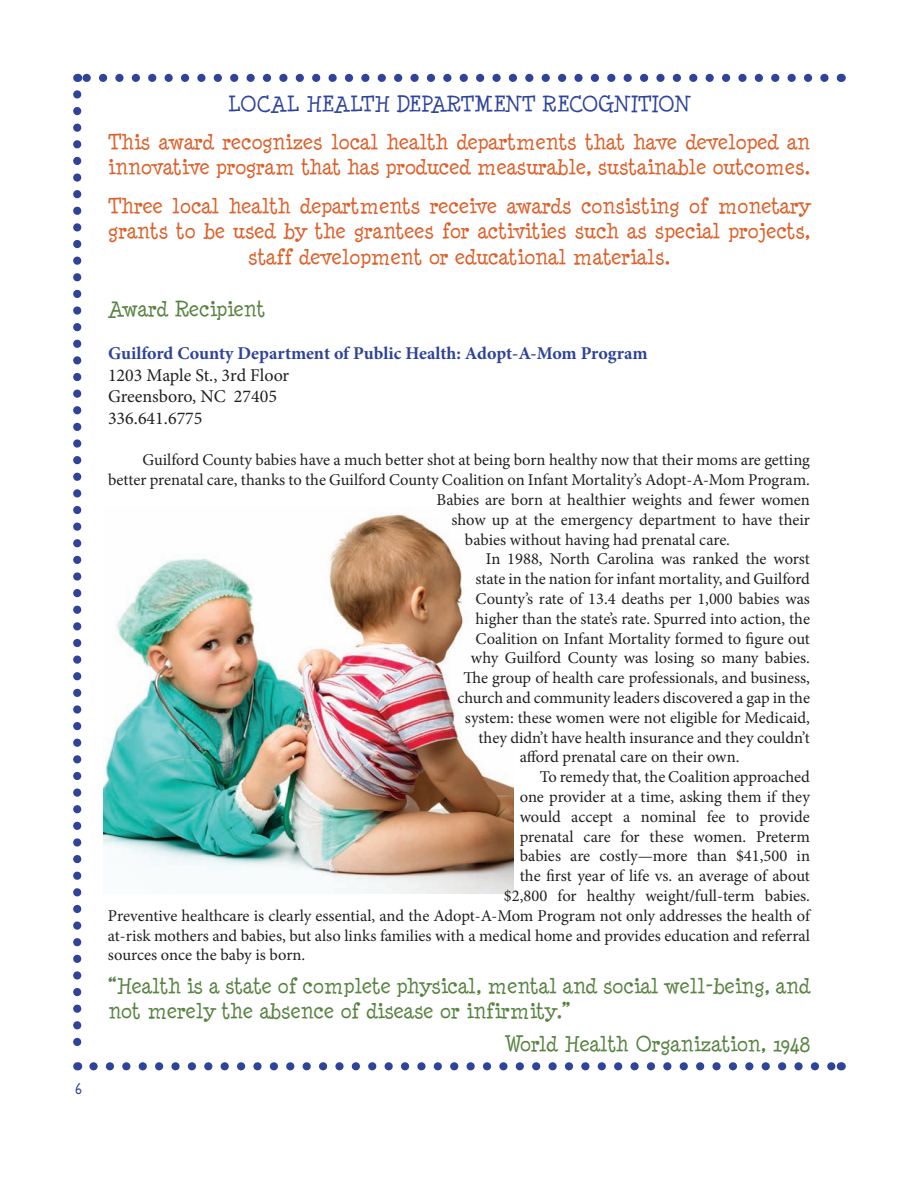
<style>
.page{position:relative;width:918px;height:1188px;background:#fff}
.page>*{position:absolute;margin:0;border:0;box-sizing:border-box;transform-origin:0 0}
.t1{font:21px/25.2px "Minya Nouvelle";color:#dd5e27}
.t2{font:21px/25.2px "Minya Nouvelle";color:#588241}
.t3{font:21px "Minya Nouvelle";color:#2e4399}
.t4{font:700 18px "Minion Pro";letter-spacing:-.005em;color:#2e4399}
.t5{font:18px/21.6px "Minion Pro";color:#231f20}
.t6{font:16.5px "Minion Pro";letter-spacing:-.005em;color:#231f20}
.t7{font:15px "Minya Nouvelle";color:#2e4399}
</style>
<div class="page">
<img style="left:104px;top:514px;width:409px;height:379px">
<svg style="left:93px;top:1062px;width:740px;height:8px"></svg>
<svg style="left:85px;top:74px;width:740px;height:8px"></svg>
<svg style="left:73px;top:94px;width:8px;height:976px"></svg>
<p class="t7" style="left:75px;top:1080px;width:8px">6</p>
<p class="t3" style="left:227px;top:92px;width:465px">LOCAL HEALTH DEPARTMENT RECOGNITION</p>
<p class="t1" style="left:108px;top:130px;width:704px">This award recognizes local health departments that have developed an innovative program that has produced measurable, sustainable outcomes.</p>
<p class="t1" style="left:108px;top:193px;width:704px;text-align:center">Three local health departments receive awards consisting of monetary grants to be used by the grantees for activities such as special projects, staff development or educational materials.</p>
<p class="t2" style="left:108px;top:296px;width:159px">Award Recipient</p>
<p class="t4" style="left:108px;top:341px;width:541px">Guilford County Department of Public Health: Adopt-A-Mom Program</p>
<p class="t5" style="left:108px;top:364px;width:183px">1203 Maple St., 3rd Floor<br>Greensboro, NC 27405<br>336.641.6775</p>
<p class="t6" style="left:143px;top:449px;width:669px">Guilford County babies have a much better shot at being born healthy now that their moms are getting</p>
<p class="t6" style="left:108px;top:469px;width:703px">better prenatal care, thanks to the Guilford County Coalition on Infant Mortality’s Adopt-A-Mom Program.</p>
<p class="t6" style="left:436px;top:489px;width:375px">Babies are born at healthier weights and fewer women</p>
<p class="t6" style="left:451px;top:508px;width:360px">show up at the emergency department to have their</p>
<p class="t6" style="left:465px;top:528px;width:267px">babies without having had prenatal care.</p>
<p class="t6" style="left:486px;top:548px;width:326px">In 1988, North Carolina was ranked the worst</p>
<p class="t6" style="left:475px;top:568px;width:336px">state in the nation for infant mortality, and Guilford</p>
<p class="t6" style="left:475px;top:588px;width:336px">County’s rate of 13.4 deaths per 1,000 babies was</p>
<p class="t6" style="left:475px;top:607px;width:336px">higher than the state’s rate. Spurred into action, the</p>
<p class="t6" style="left:475px;top:627px;width:336px">Coalition on Infant Mortality formed to figure out</p>
<p class="t6" style="left:471px;top:647px;width:340px">why Guilford County was losing so many babies.</p>
<p class="t6" style="left:463px;top:667px;width:348px">The group of health care professionals, and business,</p>
<p class="t6" style="left:457px;top:687px;width:354px">church and community leaders discovered a gap in the</p>
<p class="t6" style="left:465px;top:706px;width:346px">system: these women were not eligible for Medicaid,</p>
<p class="t6" style="left:478px;top:726px;width:333px">they didn’t have health insurance and they couldn’t</p>
<p class="t6" style="left:520px;top:746px;width:221px">afford prenatal care on their own.</p>
<p class="t6" style="left:540px;top:766px;width:272px">To remedy that, the Coalition approached</p>
<p class="t6" style="left:520px;top:786px;width:292px">one provider at a time, asking them if they</p>
<p class="t6" style="left:520px;top:805px;width:292px">would accept a nominal fee to provide</p>
<p class="t6" style="left:520px;top:825px;width:292px">prenatal care for these women. Preterm</p>
<p class="t6" style="left:520px;top:845px;width:292px">babies are costly—more than $41,500 in</p>
<p class="t6" style="left:520px;top:865px;width:292px">the first year of life vs. an average of about</p>
<p class="t6" style="left:504px;top:885px;width:307px">$2,800 for healthy weight/full-term babies.</p>
<p class="t6" style="left:108px;top:904px;width:703px">Preventive healthcare is clearly essential, and the Adopt-A-Mom Program not only addresses the health of</p>
<p class="t6" style="left:108px;top:924px;width:703px">at-risk mothers and babies, but also links families with a medical home and provides education and referral</p>
<p class="t6" style="left:108px;top:944px;width:199px">sources once the baby is born.</p>
<p class="t2" style="left:108px;top:973px;width:703px">“Health is a state of complete physical, mental and social well-being, and not merely the absence of disease or infirmity.”</p>
<p class="t2" style="left:505px;top:1031px;width:307px">World Health Organization, 1948</p>
</div>
